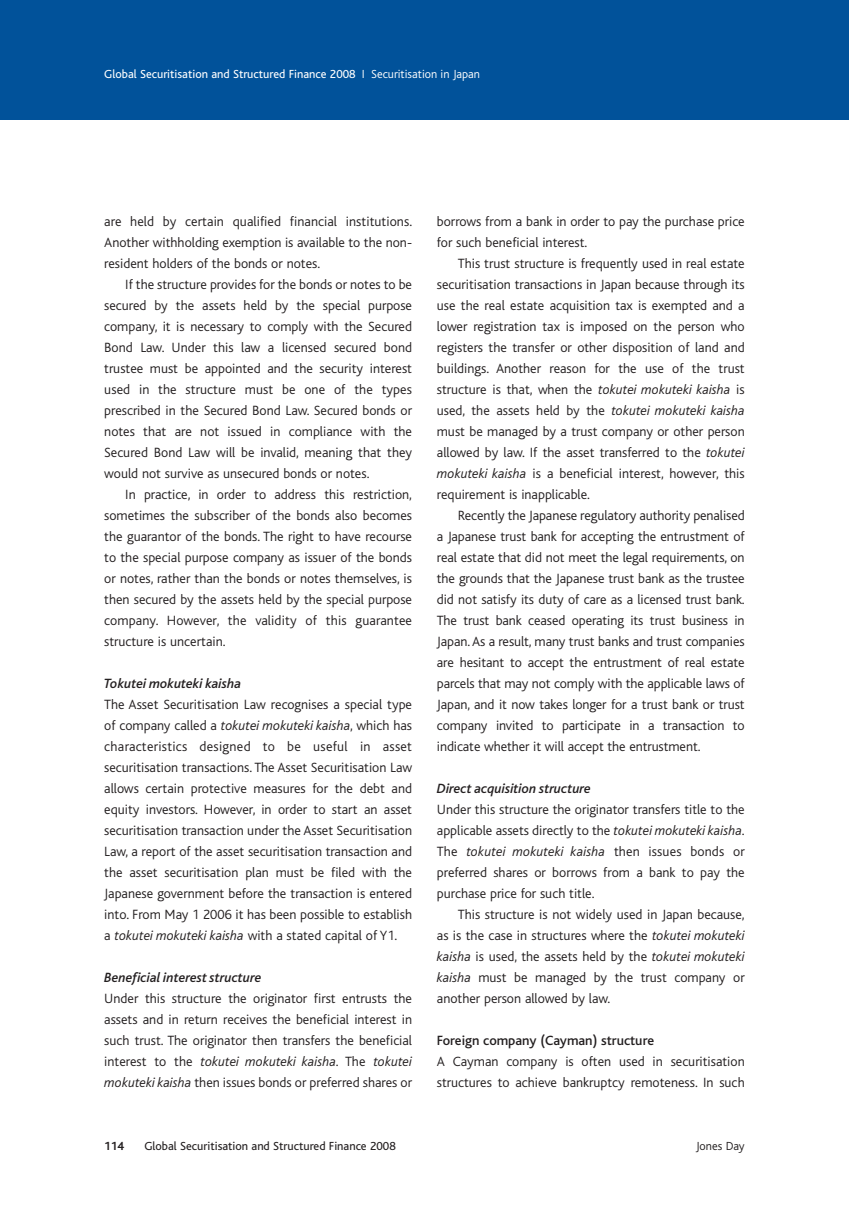
<style>
.page{position:relative;width:849px;height:1221px;background:#fff}
.page>*{position:absolute;margin:0;border:0;box-sizing:border-box;transform-origin:0 0}
.t1{font:300 14px/21px "Bliss";color:#231f20;text-align:justify}
.t2{font:italic 500 14px "Bliss";color:#231f20}
.t3{font:500 14px "Bliss";color:#231f20}
.t4{font:12.25px "Bliss";color:#fff}
.t5{font:12.25px "Bliss";color:#231f20}
.t6{font:300 12.25px "Bliss";color:#231f20}
.t7{font:700 12.25px "Bliss";color:#231f20}
.s1{font-weight:300}
.s2{font-style:italic}
</style>
<div class="page">
<div style="left:0;top:1px;width:848px;height:118px;background:#01529a"></div>
<p class="t4" style="left:104px;top:70px;width:377px">Global Securitisation and Structured Finance 2008 <span class="s1">I Securitisation in Japan</span></p>
<p class="t1" style="left:104px;top:211px;width:309px">are held by certain qualified financial institutions.<br>Another withholding exemption is available to the non&shy;resident holders of the bonds or notes.</p>
<p class="t1" style="left:104px;top:274px;width:309px;text-indent:21px">If the structure provides for the bonds or notes to be secured by the assets held by the special purpose company, it is necessary to comply with the Secured Bond Law. Under this law a licensed secured bond trustee must be appointed and the security interest used in the structure must be one of the types prescribed in the Secured Bond Law. Secured bonds or notes that are not issued in compliance with the Secured Bond Law will be invalid, meaning that they would not survive as unsecured bonds or notes.</p>
<p class="t1" style="left:104px;top:484px;width:309px;text-indent:21px">In practice, in order to address this restriction, sometimes the subscriber of the bonds also becomes the guarantor of the bonds. The right to have recourse to the special purpose company as issuer of the bonds or notes, rather than the bonds or notes themselves, is then secured by the assets held by the special purpose company. However, the validity of this guarantee structure is uncertain.</p>
<p class="t2" style="left:104px;top:678px;width:138px">Tokutei mokuteki kaisha</p>
<p class="t1" style="left:104px;top:694px;width:309px">The Asset Securitisation Law recognises a special type of company called a <span class="s2">tokutei mokuteki kaisha</span>, which has characteristics designed to be useful in asset securitisation transactions. The Asset Securitisation Law allows certain protective measures for the debt and equity investors. However, in order to start an asset securitisation transaction under the Asset Securitisation Law, a report of the asset securitisation transaction and the asset securitisation plan must be filed with the Japanese government before the transaction is entered into. From May 1 2006 it has been possible to establish a <span class="s2">tokutei mokuteki kaisha</span> with a stated capital of Y1.</p>
<p class="t2" style="left:104px;top:972px;width:159px">Beneficial interest structure</p>
<p class="t1" style="left:104px;top:988px;width:309px">Under this structure the originator first entrusts the assets and in return receives the beneficial interest in such trust. The originator then transfers the beneficial interest to the <span class="s2">tokutei mokuteki kaisha</span>. The <span class="s2">tokutei mokuteki kaisha</span> then issues bonds or preferred shares or</p>
<p class="t1" style="left:437px;top:211px;width:309px">borrows from a bank in order to pay the purchase price for such beneficial interest.</p>
<p class="t1" style="left:437px;top:253px;width:309px;text-indent:21px">This trust structure is frequently used in real estate securitisation transactions in Japan because through its use the real estate acquisition tax is exempted and a lower registration tax is imposed on the person who registers the transfer or other disposition of land and buildings. Another reason for the use of the trust structure is that, when the <span class="s2">tokutei mokuteki kaisha</span> is used, the assets held by the <span class="s2">tokutei mokuteki kaisha </span>must be managed by a trust company or other person allowed by law. If the asset transferred to the <span class="s2">tokutei mokuteki kaisha</span> is a beneficial interest, however, this requirement is inapplicable.</p>
<p class="t1" style="left:437px;top:505px;width:309px;text-indent:21px">Recently the Japanese regulatory authority penalised a Japanese trust bank for accepting the entrustment of real estate that did not meet the legal requirements, on the grounds that the Japanese trust bank as the trustee did not satisfy its duty of care as a licensed trust bank.<br>The trust bank ceased operating its trust business in Japan. As a result, many trust banks and trust companies are hesitant to accept the entrustment of real estate parcels that may not comply with the applicable laws of Japan, and it now takes longer for a trust bank or trust company invited to participate in a transaction to indicate whether it will accept the entrustment.</p>
<p class="t2" style="left:437px;top:783px;width:155px">Direct acquisition structure</p>
<p class="t1" style="left:437px;top:799px;width:309px">Under this structure the originator transfers title to the applicable assets directly to the <span class="s2">tokutei mokuteki kaisha</span>.<br>The <span class="s2">tokutei mokuteki kaisha</span> then issues bonds or preferred shares or borrows from a bank to pay the purchase price for such title.</p>
<p class="t1" style="left:437px;top:904px;width:309px;text-indent:21px">This structure is not widely used in Japan because, as is the case in structures where the <span class="s2">tokutei mokuteki kaisha</span> is used, the assets held by the <span class="s2">tokutei mokuteki kaisha</span> must be managed by the trust company or another person allowed by law.</p>
<p class="t3" style="left:437px;top:1035px;width:219px">Foreign company (Cayman) structure</p>
<p class="t1" style="left:437px;top:1051px;width:309px">A Cayman company is often used in securitisation structures to achieve bankruptcy remoteness. In such</p>
<p class="t7" style="left:104px;top:1141px;width:21px">114</p>
<p class="t5" style="left:144px;top:1141px;width:253px">Global Securitisation and Structured Finance 2008</p>
<p class="t6" style="left:696px;top:1140px;width:50px">Jones Day</p>
</div>
